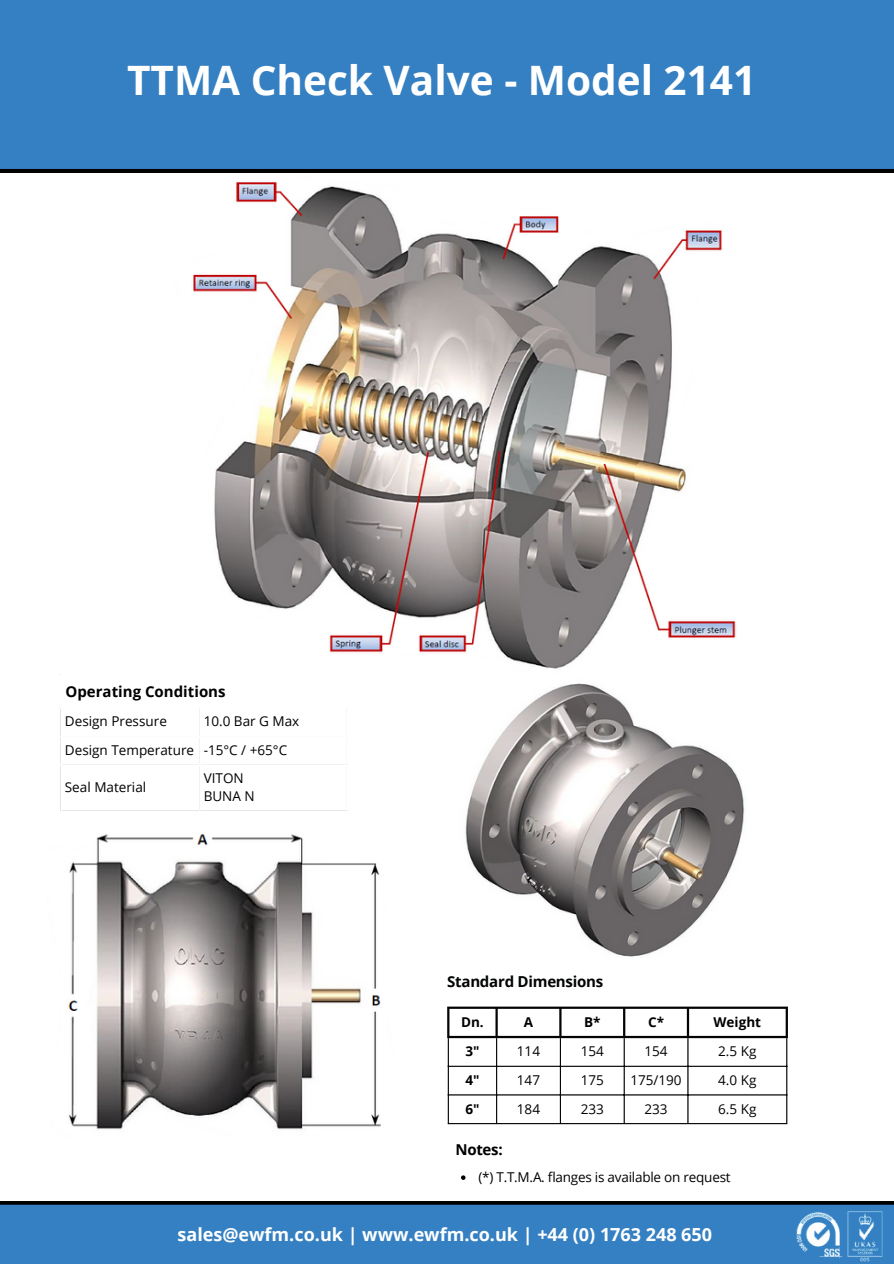
<style>
.page{position:relative;width:894px;height:1264px;background:#fff}
.page>*{position:absolute;margin:0;border:0;box-sizing:border-box;transform-origin:0 0}
.t1{font:700 40.5px "Open Sans";color:#fff}
.t2{font:700 18px "Open Sans";color:#fff}
.t3{font:700 15px "Open Sans";color:#000}
.t4{font:700 15px "Open Sans";letter-spacing:-.015em;color:#020303}
.t5{font:13.5px/28.7px "Open Sans";color:#000}
.t6{font:13.5px "Open Sans";letter-spacing:-.015em;color:#000}
.t7{font:700 13.5px "Open Sans";color:#000}
</style>
<div class="page">
<div style="left:0;top:0;width:893px;height:172px;background:#3580c2"></div>
<svg style="left:0;top:1201px;width:893px;height:62px;background:#3177b5"></svg>
<img style="left:791px;top:1208px;width:97px;height:53px">
<hr style="left:447px;top:1038px;width:2px;height:85px;background:#020303">
<hr style="left:496px;top:1038px;width:1px;height:85px;background:#020303">
<hr style="left:559px;top:1038px;width:2px;height:85px;background:#020303">
<hr style="left:623px;top:1038px;width:1px;height:85px;background:#020303">
<hr style="left:687px;top:1038px;width:1px;height:85px;background:#020303">
<hr style="left:786px;top:1038px;width:1px;height:85px;background:#020303">
<hr style="left:447px;top:1065px;width:340px;height:1px;background:#020303">
<hr style="left:447px;top:1094px;width:340px;height:1px;background:#020303">
<hr style="left:447px;top:1123px;width:340px;height:1px;background:#020303">
<hr style="left:447px;top:1008px;width:2px;height:27px;background:#020303">
<hr style="left:495px;top:1008px;width:2px;height:27px;background:#020303">
<hr style="left:559px;top:1008px;width:2px;height:27px;background:#020303">
<hr style="left:623px;top:1008px;width:2px;height:27px;background:#020303">
<hr style="left:686px;top:1008px;width:3px;height:27px;background:#020303">
<hr style="left:785px;top:1008px;width:2px;height:27px;background:#020303">
<hr style="left:447px;top:1006px;width:340px;height:2px;background:#020303">
<hr style="left:447px;top:1035px;width:340px;height:3px;background:#020303">
<img style="left:465px;top:683px;width:279px;height:274px">
<img style="left:68px;top:833px;width:313px;height:297px">
<img style="left:193px;top:182px;width:544px;height:487px">
<svg style="left:461px;top:1175px;width:4px;height:4px"></svg>
<h1 class="t1" style="left:127px;top:52px;width:630px">TTMA Check Valve - Model 2141</h1>
<p class="t3" style="left:65px;top:681px;width:162px">Operating Conditions</p>
<p class="t5" style="left:65px;top:707px;width:103px">Design Pressure</p>
<p class="t5" style="left:65px;top:707px;width:236px;text-indent:139px">10.0 Bar G Max<br>Design Temperature -15°C / +65°C</p>
<p class="t5" style="left:65px;top:772px;width:83px">Seal Material</p>
<p class="t5" style="left:204px;top:769px;width:52px;line-height:18px">VITON<br>BUNA N</p>
<p class="t4" style="left:447px;top:971px;width:158px">Standard Dimensions</p>
<p class="t7" style="left:461px;top:1012px;width:24px">Dn.</p>
<p class="t7" style="left:523px;top:1012px;width:11px">A</p>
<p class="t7" style="left:584px;top:1012px;width:18px">B*</p>
<p class="t7" style="left:648px;top:1012px;width:17px">C*</p>
<p class="t7" style="left:713px;top:1012px;width:49px">Weight</p>
<p class="t7" style="left:465px;top:1041px;width:16px">3"</p>
<p class="t5" style="left:516px;top:1036px;width:25px">114</p>
<p class="t5" style="left:580px;top:1036px;width:25px">154</p>
<p class="t5" style="left:644px;top:1036px;width:25px">154</p>
<p class="t5" style="left:718px;top:1036px;width:40px">2.5 Kg</p>
<p class="t7" style="left:465px;top:1070px;width:16px">4"</p>
<p class="t5" style="left:516px;top:1065px;width:25px">147</p>
<p class="t5" style="left:580px;top:1065px;width:25px">175</p>
<p class="t5" style="left:630px;top:1065px;width:53px">175/190</p>
<p class="t5" style="left:718px;top:1065px;width:40px">4.0 Kg</p>
<p class="t7" style="left:465px;top:1099px;width:16px">6"</p>
<p class="t5" style="left:516px;top:1093px;width:25px">184</p>
<p class="t5" style="left:580px;top:1093px;width:25px">233</p>
<p class="t5" style="left:644px;top:1093px;width:25px">233</p>
<p class="t5" style="left:718px;top:1093px;width:40px">6.5 Kg</p>
<p class="t3" style="left:455px;top:1139px;width:49px">Notes:</p>
<p class="t6" style="left:478px;top:1167px;width:254px">(*) T.T.M.A. flanges is available on request</p>
<h2 class="t2" style="left:177px;top:1221px;width:536px">sales@ewfm.co.uk | www.ewfm.co.uk | +44 (0) 1763 248 650</h2>
</div>
